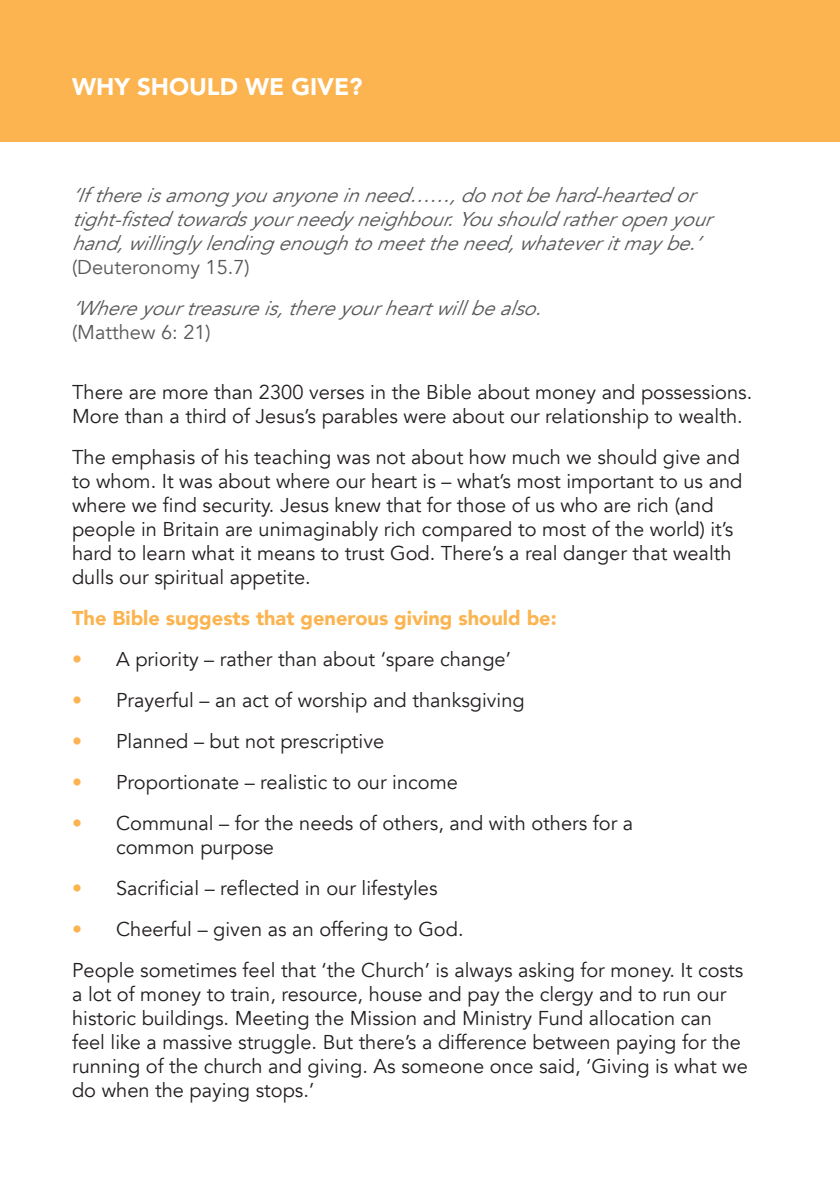
<style>
.page{position:relative;width:840px;height:1191px;background:#fff}
.page>*{position:absolute;margin:0;border:0;box-sizing:border-box;transform-origin:0 0}
.t1{font:900 24px "Avenir";color:#fff}
.t2{font:20px/24px "Avenir";color:#231f20}
.t3{font:italic 20px/24px "Avenir";color:#57585a}
.t4{font:900 20px "Avenir";color:#fbb450}
.t5{font:20px "Avenir";color:#57585a}
.s1{color:#fbb450}
</style>
<div class="page">
<div style="left:0;top:0;width:839px;height:142px;background:#fbb450"></div>
<p class="t1" style="left:72px;top:66px;width:292px">WHY SHOULD WE GIVE?</p>
<p class="t3" style="left:72px;top:183px;width:646px">‘If thereisamong youanyoneinneed……,do notbehard-hearted or tight-fisted towardsyourneedy neighbour.Youshould ratheropenyour hand,willingly lending enoughto meettheneed,whateveritmay be.’</p>
<p class="t5" style="left:72px;top:255px;width:179px">(Deuteronomy 15.7)</p>
<p class="t3" style="left:72px;top:296px;width:476px">‘Whereyourtreasureis,thereyourheartwillbealso.</p>
<p class="t5" style="left:72px;top:320px;width:140px">(Matthew 6: 21)</p>
<p class="t2" style="left:72px;top:380px;width:681px">There are more than 2300 verses in the Bible about money and possessions.<br>More than a third of Jesus’s parables were about our relationship to wealth.</p>
<p class="t2" style="left:72px;top:445px;width:671px">The emphasis of his teaching was not about how much we should give and to whom. It was about where our heart is – what’s most important to us and where we find security. Jesus knew that for those of us who are rich (and people in Britain are unimaginably rich compared to most of the world) it’s hard to learn what it means to trust God. There’s a real danger that wealth dulls our spiritual appetite.</p>
<p class="t4" style="left:72px;top:601px;width:486px">The Bible suggests that generous giving should be:</p>
<p class="t2" style="left:72px;top:647px;width:440px"><span class="s1">•</span> A priority – rather than about ‘spare change’</p>
<p class="t2" style="left:72px;top:688px;width:454px"><span class="s1">•</span> Prayerful – an act of worship and thanksgiving</p>
<p class="t2" style="left:72px;top:729px;width:313px"><span class="s1">•</span> Planned – but not prescriptive</p>
<p class="t2" style="left:72px;top:770px;width:387px"><span class="s1">•</span> Proportionate – realistic to our income</p>
<p class="t2" style="left:116px;top:811px;width:518px;text-indent:-44px"><span class="s1">•</span> Communal – for the needs of others, and with others for a common purpose</p>
<p class="t2" style="left:72px;top:876px;width:367px"><span class="s1">•</span> Sacrificial – reflected in our lifestyles</p>
<p class="t2" style="left:72px;top:909px;width:672px;line-height:41px"><span class="s1">•</span> Cheerful – given as an offering to God.<br>People sometimes feel that ‘the Church’ is always asking for money. It costs</p>
<p class="t2" style="left:72px;top:982px;width:676px">a lot of money to train, resource, house and pay the clergy and to run our historic buildings. Meeting the Mission and Ministry Fund allocation can feel like a massive struggle. But there’s a difference between paying for the running of the church and giving. As someone once said, ‘Giving is what we do when the paying stops.’</p>
</div>
